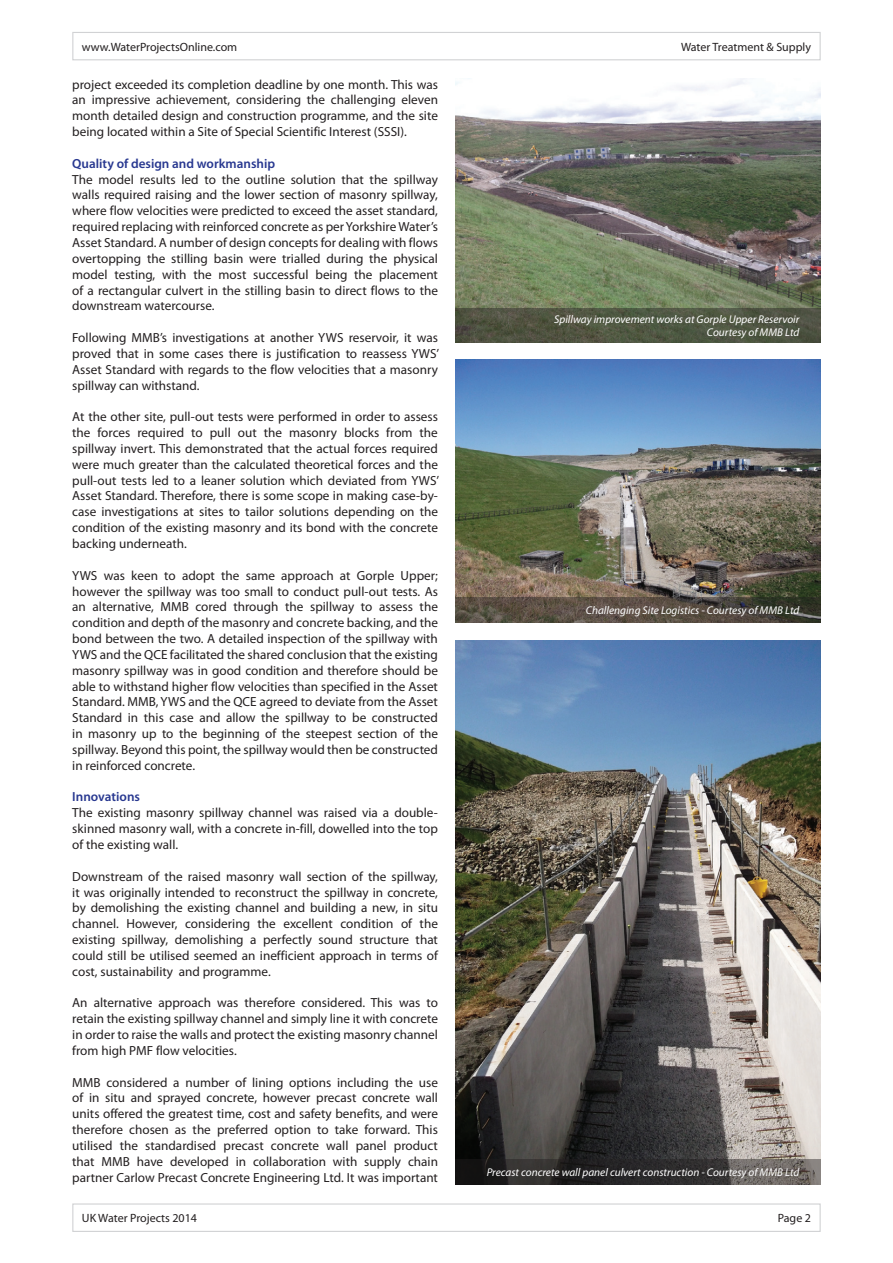
<style>
.page{position:relative;width:893px;height:1263px;background:#fff}
.page>*{position:absolute;margin:0;border:0;box-sizing:border-box;transform-origin:0 0}
.t1{font:13.2px/15.9px "Myriad Pro";color:#231f20;text-align:justify}
.t2{font:600 13.2px "Myriad Pro";color:#283890}
.t3{font:12px "Myriad Pro";color:#231f20}
.t4{font:italic 11.25px/13.5px "Myriad Pro";color:#fff;text-align:right}
</style>
<div class="page">
<div style="left:72px;top:32px;width:749px;height:28px;border:1px solid #d1d2d4"></div>
<div style="left:72px;top:1203px;width:749px;height:29px;border:1px solid #d1d2d4"></div>
<img style="left:455px;top:79px;width:366px;height:229px">
<svg style="left:455px;top:308px;width:366px;height:34px;background:#4f5441"></svg>
<img style="left:455px;top:359px;width:366px;height:238px">
<svg style="left:455px;top:597px;width:366px;height:26px;background:#524a3f"></svg>
<img style="left:455px;top:640px;width:366px;height:519px">
<svg style="left:455px;top:1159px;width:366px;height:25px;background:#393736"></svg>
<p class="t3" style="left:82px;top:39px;width:157px">www.WaterProjectsOnline.com</p>
<p class="t3" style="left:681px;top:39px;width:131px">Water Treatment &amp; Supply</p>
<p class="t1" style="left:72px;top:76px;width:367px">project exceeded its completion deadline by one month. This was an impressive achievement, considering the challenging eleven month detailed design and construction programme, and the site being located within a Site of Special Scientific Interest (SSSI).</p>
<p class="t2" style="left:72px;top:155px;width:204px">Quality of design and workmanship</p>
<p class="t1" style="left:72px;top:171px;width:367px">The model results led to the outline solution that the spillway walls required raising and the lower section of masonry spillway, where flow velocities were predicted to exceed the asset standard, required replacing with reinforced concrete as per Yorkshire Water’s Asset Standard. A number of design concepts for dealing with flows overtopping the stilling basin were trialled during the physical model testing, with the most successful being the placement of a rectangular culvert in the stilling basin to direct flows to the downstream watercourse.</p>
<p class="t1" style="left:72px;top:329px;width:368px">Following MMB’s investigations at another YWS reservoir, it was proved that in some cases there is justification to reassess YWS’ Asset Standard with regards to the flow velocities that a masonry spillway can withstand.</p>
<p class="t1" style="left:72px;top:409px;width:368px">At the other site, pull-out tests were performed in order to assess the forces required to pull out the masonry blocks from the spillway invert. This demonstrated that the actual forces required were much greater than the calculated theoretical forces and the pull-out tests led to a leaner solution which deviated from YWS’ Asset Standard. Therefore, there is some scope in making case-by&shy;case investigations at sites to tailor solutions depending on the condition of the existing masonry and its bond with the concrete backing underneath.</p>
<p class="t1" style="left:72px;top:567px;width:367px">YWS was keen to adopt the same approach at Gorple Upper; however the spillway was too small to conduct pull-out tests. As an alternative, MMB cored through the spillway to assess the condition and depth of the masonry and concrete backing, and the bond between the two. A detailed inspection of the spillway with YWS and the QCE facilitated the shared conclusion that the existing masonry spillway was in good condition and therefore should be able to withstand higher flow velocities than specified in the Asset Standard. MMB, YWS and the QCE agreed to deviate from the Asset Standard in this case and allow the spillway to be constructed in masonry up to the beginning of the steepest section of the spillway. Beyond this point, the spillway would then be constructed in reinforced concrete.</p>
<p class="t2" style="left:72px;top:789px;width:69px">Innovations</p>
<p class="t1" style="left:72px;top:805px;width:367px">The existing masonry spillway channel was raised via a double&shy;skinned masonry wall, with a concrete in-fill, dowelled into the top of the existing wall.</p>
<p class="t1" style="left:72px;top:868px;width:367px">Downstream of the raised masonry wall section of the spillway, it was originally intended to reconstruct the spillway in concrete, by demolishing the existing channel and building a new, in situ channel. However, considering the excellent condition of the existing spillway, demolishing a perfectly sound structure that could still be utilised seemed an inefficient approach in terms of cost, sustainability and programme.</p>
<p class="t1" style="left:72px;top:995px;width:367px">An alternative approach was therefore considered. This was to retain the existing spillway channel and simply line it with concrete in order to raise the walls and protect the existing masonry channel from high PMF flow velocities.</p>
<p class="t1" style="left:72px;top:1074px;width:367px">MMB considered a number of lining options including the use of in situ and sprayed concrete, however precast concrete wall units offered the greatest time, cost and safety benefits, and were therefore chosen as the preferred option to take forward. This utilised the standardised precast concrete wall panel product that MMB have developed in collaboration with supply chain partner Carlow Precast Concrete Engineering Ltd. It was important</p>
<p class="t4" style="left:554px;top:312px;width:247px">Spillway improvement works at Gorple Upper Reservoir<br>Courtesy of MMB Ltd</p>
<p class="t4" style="left:586px;top:604px;width:215px">Challenging Site Logistics - Courtesy of MMB Ltd</p>
<p class="t4" style="left:487px;top:1165px;width:314px">Precast concrete wall panel culvert construction - Courtesy of MMB Ltd</p>
<p class="t3" style="left:82px;top:1211px;width:117px">UK Water Projects 2014</p>
<p class="t3" style="left:778px;top:1211px;width:35px">Page 2</p>
</div>
